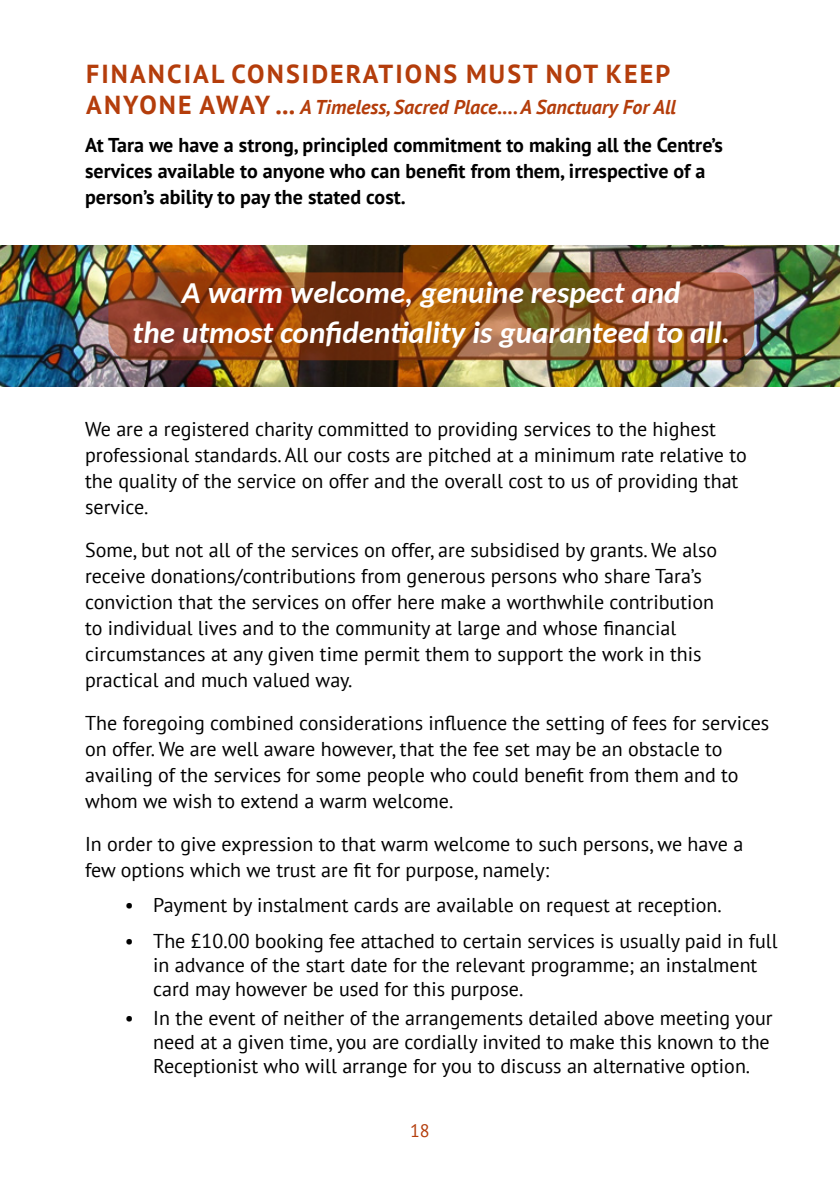
<style>
.page{position:relative;width:840px;height:1191px;background:#fff}
.page>*{position:absolute;margin:0;border:0;box-sizing:border-box;transform-origin:0 0}
.t1{font:italic 700 30px/40.6px "Carlito";color:#fff;text-align:center}
.t2{font:700 26px "PT Sans";letter-spacing:.08em;color:#b43d0b}
.t3{font:20px/26px "PT Sans";color:#000}
.t4{font:700 20px/37.4px "PT Sans";color:#000}
.t5{font:18px "PT Sans";color:#b43d0b}
.s1{font-size:26px;color:#b43d0b}
.s2{font-style:italic;color:#b43d0b}
</style>
<div class="page">
<img style="left:0;top:246px;width:839px;height:141px">
<img style="left:108px;top:272px;width:645px;height:88px;border-radius:24px">
<h2 class="t2" style="left:86px;top:57px;width:585px">FINANCIAL CONSIDERATIONS MUST NOT KEEP</h2>
<p class="t4" style="left:85px;top:88px;width:639px"><span class="s1">ANYONE AWAY ...</span> <span class="s2">A Timeless, Sacred Place.... A Sanctuary For All<br></span>At Tara we have a strong, principled commitment to making all the Centre’s</p>
<p class="t4" style="left:85px;top:157px;width:621px;line-height:26px">services available to anyone who can benefit from them, irrespective of a person’s ability to pay the stated cost.</p>
<h1 class="t1" style="left:133px;top:271px;width:598px">A warm welcome, genuine respect and<br>the utmost confidentiality is guaranteed to all.</h1>
<p class="t3" style="left:85px;top:415px;width:662px">We are a registered charity committed to providing services to the highest professional standards. All our costs are pitched at a minimum rate relative to the quality of the service on offer and the overall cost to us of providing that service.</p>
<p class="t3" style="left:85px;top:536px;width:633px">Some, but not all of the services on offer, are subsidised by grants. We also receive donations/contributions from generous persons who share Tara’s conviction that the services on offer here make a worthwhile contribution to individual lives and to the community at large and whose financial circumstances at any given time permit them to support the work in this practical and much valued way.</p>
<p class="t3" style="left:85px;top:709px;width:685px">The foregoing combined considerations influence the setting of fees for services on offer. We are well aware however, that the fee set may be an obstacle to availing of the services for some people who could benefit from them and to whom we wish to extend a warm welcome.</p>
<p class="t3" style="left:85px;top:830px;width:659px">In order to give expression to that warm welcome to such persons, we have a few options which we trust are fit for purpose, namely:</p>
<p class="t3" style="left:125px;top:892px;width:598px">• Payment by instalment cards are available on request at reception.</p>
<p class="t3" style="left:153px;top:928px;width:625px;line-height:24px;text-indent:-28px">• The £10.00 booking fee attached to certain services is usually paid in full in advance of the start date for the relevant programme; an instalment card may however be used for this purpose.</p>
<p class="t3" style="left:153px;top:1006px;width:620px;line-height:24px;text-indent:-28px">• In the event of neither of the arrangements detailed above meeting your need at a given time, you are cordially invited to make this known to the<br>Receptionist who will arrange for you to discuss an alternative option.</p>
<p class="t5" style="left:410px;top:1119px;width:21px">18</p>
</div>
